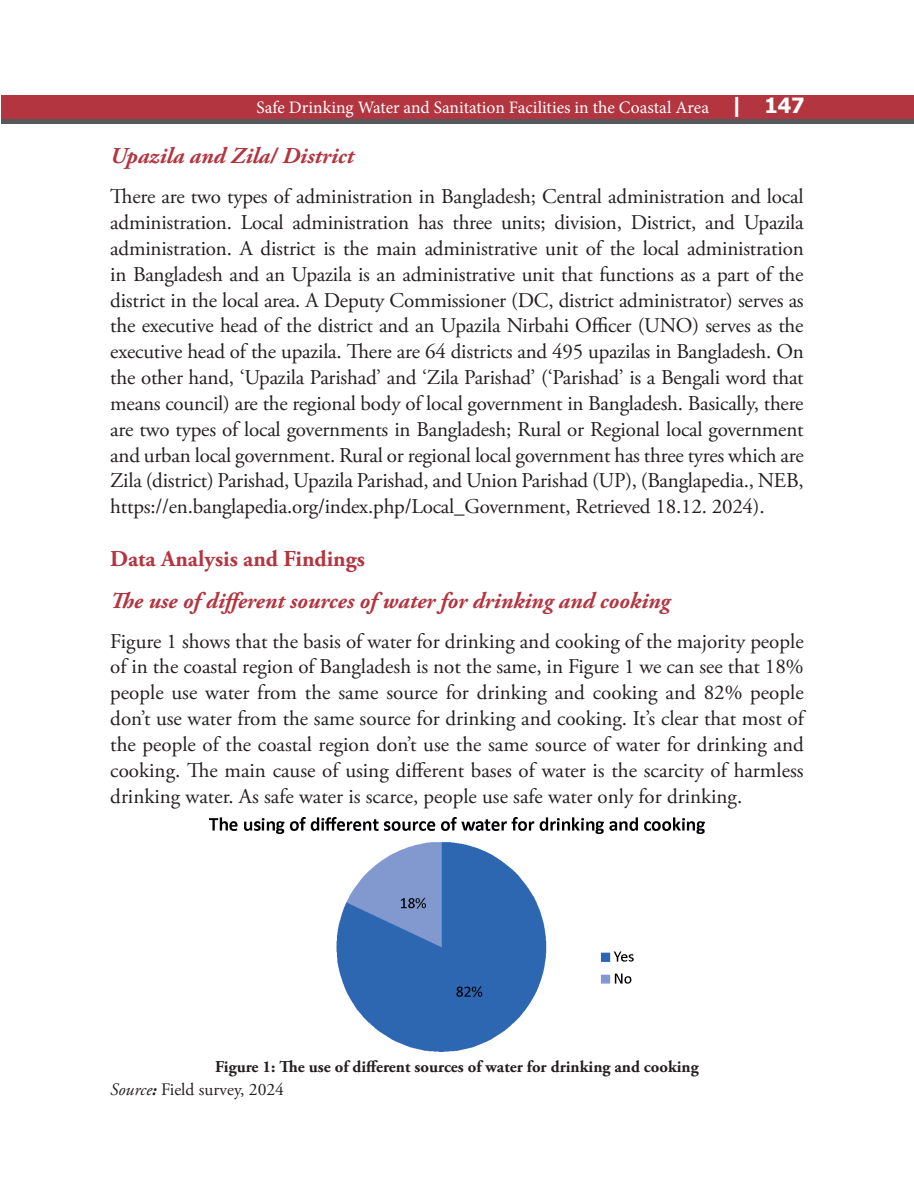
<style>
.page{position:relative;width:914px;height:1197px;background:#fff}
.page>*{position:absolute;margin:0;border:0;box-sizing:border-box;transform-origin:0 0}
.sub_head_2{font:italic 700 22.75px "Adobe Garamond Pro";color:#b33540}
.sub_head_1{font:700 22.75px "Adobe Garamond Pro";color:#b33540}
.Body_left{font:21px/25.9px "Adobe Garamond Pro";letter-spacing:-.01em;color:#231f20;text-align:justify}
.t1{font:17.5px "Minion Pro";color:#fff}
.source{font:17.5px "Adobe Garamond Pro";color:#231f20}
.t2{font:700 16.62px "Adobe Garamond Pro";color:#231f20}
.s1{font-family:"Tahoma";font-weight:700;font-size:21px}
.s2{font-style:italic}
.s3{font-weight:700;font-style:italic}
</style>
<div class="page">
<div style="left:2px;top:95px;width:912px;height:29px;background:#b33540"></div>
<div style="left:2px;top:119px;width:912px;height:5px;background:#57585a"></div>
<img style="left:209px;top:818px;width:495px;height:233px">
<p class="t1" style="left:257px;top:96px;width:549px">Safe Drinking Water and Sanitation Facilities in the Coastal Area <span class="s1">| 147</span></p>
<p class="sub_head_2" style="left:110px;top:143px;width:245px">Upazila and Zila/ District</p>
<p class="Body_left" style="left:110px;top:184px;width:695px">There are two types of administration in Bangladesh; Central administration and local administration. Local administration has three units; division, District, and Upazila administration. A district is the main administrative unit of the local administration in Bangladesh and an Upazila is an administrative unit that functions as a part of the district in the local area. A Deputy Commissioner (DC, district administrator) serves as the executive head of the district and an Upazila Nirbahi Officer (UNO) serves as the executive head of the upazila. There are 64 districts and 495 upazilas in Bangladesh. On the other hand, ‘Upazila Parishad’ and ‘Zila Parishad’ (‘Parishad’ is a Bengali word that means council) are the regional body of local government in Bangladesh. Basically, there are two types of local governments in Bangladesh; Rural or Regional local government and urban local government. Rural or regional local government has three tyres which are Zila (district) Parishad, Upazila Parishad, and Union Parishad (UP), (Banglapedia., NEB, https://en.banglapedia.org/index.php/Local_Government, Retrieved 18.12. 2024).</p>
<p class="sub_head_1" style="left:110px;top:545px;width:256px">Data Analysis and Findings</p>
<p class="sub_head_2" style="left:110px;top:587px;width:561px">The use of different sources of water for drinking and cooking</p>
<p class="Body_left" style="left:110px;top:629px;width:695px">Figure 1 shows that the basis of water for drinking and cooking of the majority people of in the coastal region of Bangladesh is not the same, in Figure 1 we can see that 18% people use water from the same source for drinking and cooking and 82% people don’t use water from the same source for drinking and cooking. It’s clear that most of the people of the coastal region don’t use the same source of water for drinking and cooking. The main cause of using different bases of water is the scarcity of harmless drinking water. As safe water is scarce, people use safe water only for drinking.</p>
<p class="t2" style="left:215px;top:1058px;width:485px">Figure 1: The use of different sources of water for drinking and cooking</p>
<p class="source" style="left:110px;top:1079px;width:175px"><span class="s2">Source</span><span class="s3">:</span> Field survey, 2024</p>
</div>
